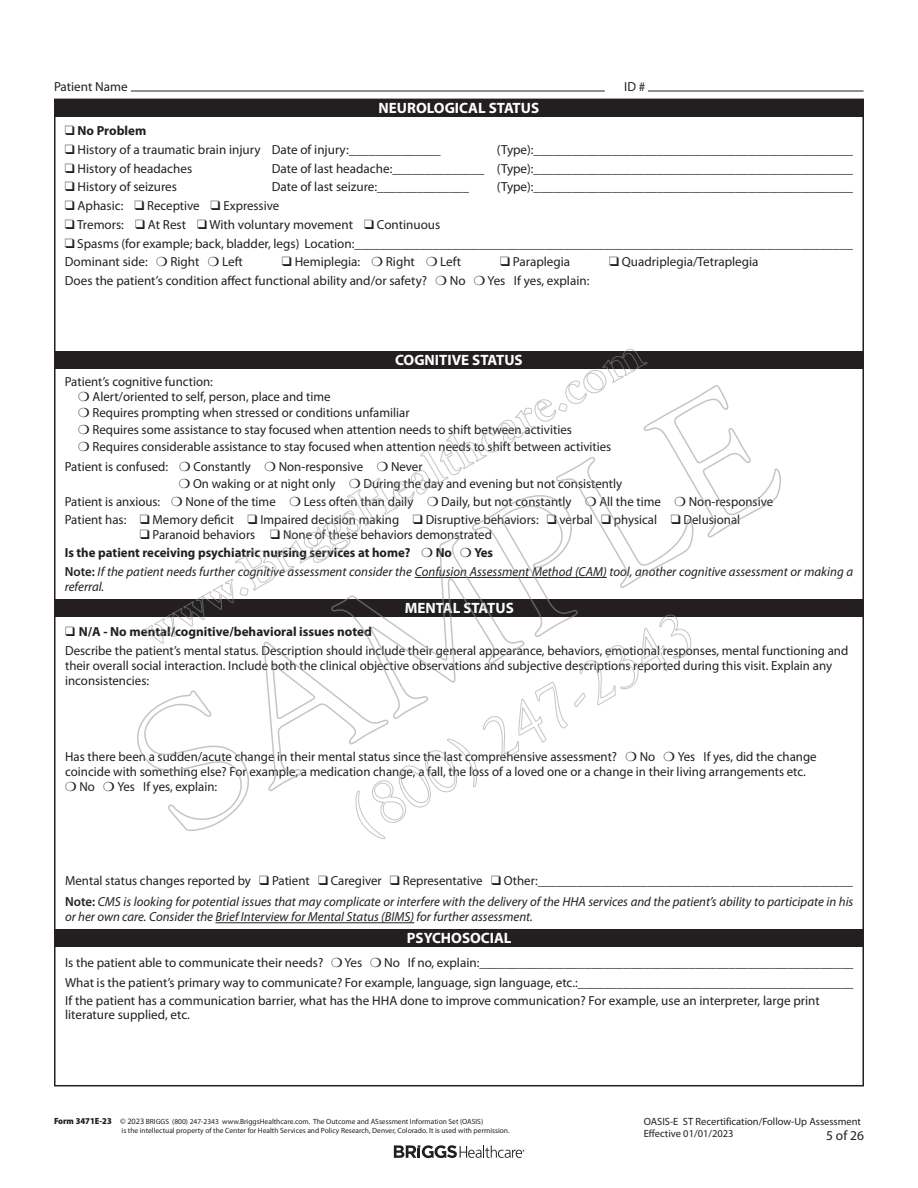
<style>
.page{position:relative;width:918px;height:1188px;background:#fff}
.page>*{position:absolute;margin:0;border:0;box-sizing:border-box;transform-origin:0 0}
.t1{font:700 15px "Myriad Pro";color:#fff}
.t2{font:13.5px "Myriad Pro";color:#231f20}
.t3{font:13.2px/15px "Myriad Pro";color:#231f20}
.t4{font:italic 13.2px/19.5px "Myriad Pro";color:#231f20}
.t5{font:700 13.2px/18px "Myriad Pro";color:#231f20}
.t6{font:10.5px/12.8px "Myriad Pro";color:#231f20}
.t7{font:7.5px/9px "Myriad Pro";color:#231f20}
.s1{font-weight:400}
.s2{font-weight:700;font-style:normal}
.s3{font-weight:600;font-style:normal}
.s4{font-weight:700}
.s5{font-style:normal}
.s6{font-weight:900;font-stretch:semi-condensed;font-size:9px}
.s7{font-size:8.25px}
</style>
<div class="page">
<svg style="left:394px;top:1145px;width:131px;height:13px"></svg>
<hr style="left:648px;top:91px;width:216px;height:1px;background:#231f20">
<hr style="left:131px;top:91px;width:474px;height:1px;background:#231f20">
<div style="left:55px;top:99px;width:808px;height:18px;background:#231f20"></div>
<div style="left:55px;top:351px;width:808px;height:18px;background:#231f20"></div>
<div style="left:55px;top:599px;width:808px;height:18px;background:#231f20"></div>
<div style="left:55px;top:929px;width:808px;height:18px;background:#231f20"></div>
<hr style="left:215px;top:922px;width:199px;height:1px;background:#231f20">
<svg style="left:137px;top:349px;width:644px;height:490px"></svg>
<p class="t3" style="left:54px;top:79px;width:75px">Patient Name</p>
<p class="t3" style="left:624px;top:79px;width:23px">ID #</p>
<p class="t1" style="left:379px;top:98px;width:162px">NEUROLOGICAL STATUS</p>
<p class="t5" style="left:65px;top:121px;width:83px">❑ No Problem</p>
<p class="t3" style="left:65px;top:142px;width:377px">❑ History of a traumatic brain injury Date of injury:______________</p>
<p class="t3" style="left:497px;top:142px;width:358px">(Type):_________________________________________________</p>
<p class="t3" style="left:65px;top:160px;width:129px">❑ History of headaches</p>
<p class="t3" style="left:272px;top:160px;width:583px">Date of last headache:______________ (Type):_________________________________________________</p>
<p class="t3" style="left:65px;top:179px;width:114px">❑ History of seizures</p>
<p class="t3" style="left:272px;top:179px;width:199px">Date of last seizure:______________</p>
<p class="t3" style="left:497px;top:179px;width:358px">(Type):_________________________________________________</p>
<p class="t3" style="left:65px;top:198px;width:216px">❑ Aphasic: ❑ Receptive ❑ Expressive</p>
<p class="t3" style="left:65px;top:217px;width:377px">❑ Tremors: ❑ At Rest ❑ With voluntary movement ❑ Continuous</p>
<p class="t3" style="left:65px;top:234px;width:790px;line-height:18.8px">❑ Spasms (for example; back, bladder, legs) Location:____________________________________________________________________________<br>Dominant side: ❍ Right ❍ Left</p>
<p class="t3" style="left:282px;top:254px;width:181px">❑ Hemiplegia: ❍ Right ❍ Left</p>
<p class="t3" style="left:500px;top:254px;width:72px">❑ Paraplegia</p>
<p class="t3" style="left:609px;top:254px;width:151px">❑ Quadriplegia/Tetraplegia</p>
<p class="t3" style="left:65px;top:273px;width:364px">Does the patient’s condition affect functional ability and/or safety?</p>
<p class="t3" style="left:450px;top:273px;width:17px">No</p>
<p class="t3" style="left:488px;top:273px;width:103px">Yes If yes, explain:</p>
<p class="t1" style="left:395px;top:350px;width:129px">COGNITIVE STATUS</p>
<p class="t3" style="left:93px;top:374px;width:240px;text-indent:-28px">Patient’s cognitive function:<br>Alert/oriented to self, person, place and time</p>
<p class="t3" style="left:93px;top:404px;width:520px;line-height:16.8px">Requires prompting when stressed or conditions unfamiliar<br>Requires some assistance to stay focused when attention needs to shift between activities<br>Requires considerable assistance to stay focused when attention needs to shift between activities</p>
<p class="t3" style="left:65px;top:459px;width:105px">Patient is confused:</p>
<p class="t3" style="left:193px;top:459px;width:59px">Constantly</p>
<p class="t3" style="left:279px;top:459px;width:86px">Non-responsive</p>
<p class="t3" style="left:391px;top:459px;width:33px">Never</p>
<p class="t3" style="left:193px;top:475px;width:144px">On waking or at night only</p>
<p class="t3" style="left:363px;top:475px;width:260px">During the day and evening but not consistently</p>
<p class="t3" style="left:65px;top:493px;width:97px">Patient is anxious:</p>
<p class="t3" style="left:185px;top:493px;width:92px">None of the time</p>
<p class="t3" style="left:304px;top:493px;width:111px">Less often than daily</p>
<p class="t3" style="left:441px;top:493px;width:132px">Daily, but not constantly</p>
<p class="t3" style="left:599px;top:493px;width:63px">All the time</p>
<p class="t3" style="left:65px;top:492px;width:710px;line-height:18px;text-indent:624px">Non-responsive<br>Patient has: ❑ Memory deficit ❑ Impaired decision making ❑ Disruptive behaviors: ❑ verbal ❑ physical ❑ Delusional</p>
<p class="t5" style="left:65px;top:525px;width:429px;text-indent:88px"><span class="s1">Paranoid behaviors</span> ❑ <span class="s1">None of these behaviors demonstrated<br></span>Is the patient receiving psychiatric nursing services at home?</p>
<p class="t4" style="left:65px;top:542px;width:790px;text-indent:410px"><span class="s2">Yes<br></span><span class="s3">Note:</span> If the patient needs further cognitive assessment consider the Confusion Assessment Method (CAM) tool, another cognitive assessment or making a</p>
<p class="t4" style="left:65px;top:577px;width:41px">referral.</p>
<p class="t1" style="left:405px;top:598px;width:111px">MENTAL STATUS</p>
<p class="t5" style="left:436px;top:543px;width:18px">No</p>
<p class="t3" style="left:65px;top:621px;width:785px;line-height:19.5px">❑ <span class="s4">N/A - No mental/cognitive/behavioral issues noted<br></span>Describe the patient’s mental status. Description should include their general appearance, behaviors, emotional responses, mental functioning and</p>
<p class="t3" style="left:65px;top:658px;width:768px">their overall social interaction. Include both the clinical objective observations and subjective descriptions reported during this visit. Explain any inconsistencies:</p>
<p class="t3" style="left:65px;top:749px;width:554px">Has there been a sudden/acute change in their mental status since the last comprehensive assessment?</p>
<p class="t3" style="left:640px;top:749px;width:17px">No</p>
<p class="t3" style="left:678px;top:749px;width:140px">Yes If yes, did the change</p>
<p class="t3" style="left:65px;top:764px;width:742px">coincide with something else? For example, a medication change, a fall, the loss of a loved one or a change in their living arrangements etc.</p>
<p class="t3" style="left:79px;top:779px;width:17px">No</p>
<p class="t3" style="left:117px;top:779px;width:101px">Yes If yes, explain:</p>
<p class="t4" style="left:65px;top:870px;width:790px;line-height:21px"><span class="s5">Mental status changes reported by</span> ❑ <span class="s5">Patient</span> ❑ <span class="s5">Caregiver</span> ❑ <span class="s5">Representative</span> ❑ <span class="s5">Other:_________________________________________________<br></span><span class="s3">Note:</span> CMS is looking for potential issues that may complicate or interfere with the delivery of the HHA services and the patient’s ability to participate in his</p>
<p class="t4" style="left:65px;top:907px;width:469px">or her own care. Consider the Brief Interview for Mental Status (BIMS) for further assessment.</p>
<p class="t3" style="left:65px;top:955px;width:260px">Is the patient able to communicate their needs?</p>
<p class="t3" style="left:345px;top:955px;width:19px">Yes</p>
<p class="t1" style="left:407px;top:928px;width:106px">PSYCHOSOCIAL</p>
<p class="t3" style="left:65px;top:953px;width:790px;line-height:19.5px;text-align:right">No If no, explain:_________________________________________________________<br>What is the patient’s primary way to communicate? For example, language, sign language, etc.:__________________________________________</p>
<p class="t3" style="left:65px;top:993px;width:756px;line-height:14.2px">If the patient has a communication barrier, what has the HHA done to improve communication? For example, use an interpreter, large print literature supplied, etc.</p>
<p class="t7" style="left:122px;top:1117px;width:390px;text-indent:-68px"><span class="s6">Form 3471E-23</span> <span class="s7">© 2023</span> BRIGGS (800) 247-2343 www.BriggsHealthcare.com. The Outcome and ASsessment Information Set (OASIS)<br>is the intellectual property of the Center for Health Services and Policy Research, Denver, Colorado. It is used with permission.</p>
<p class="t6" style="left:644px;top:1115px;width:219px">OASIS-E ST Recertification/Follow-Up Assessment<br>Effective 01/01/2023</p>
<p class="t2" style="left:826px;top:1127px;width:39px">5 of 26</p>
</div>
